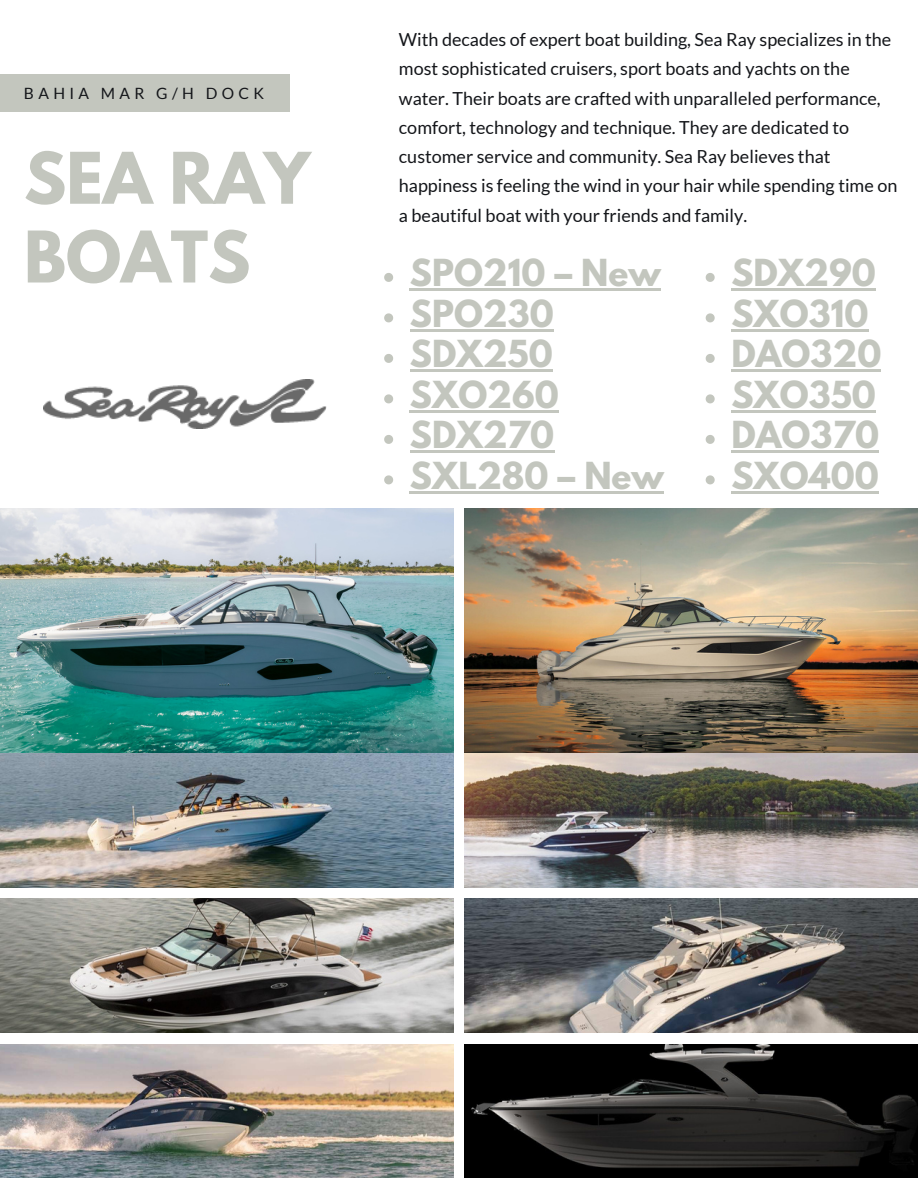
<style>
.page{position:relative;width:918px;height:1188px;background:#fff}
.page>*{position:absolute;margin:0;border:0;box-sizing:border-box;transform-origin:0 0}
.t1{font:700 63px "League Spartan";color:#c3c6be}
.t2{font:700 33px "League Spartan";color:#c3c6be}
.t3{font:18px/29.2px "Lato";color:#14161a}
.t4{font:15.6px "Lato";letter-spacing:.28em;color:#14161a}
</style>
<div class="page">
<img style="left:0;top:509px;width:453px;height:379px">
<img style="left:465px;top:509px;width:453px;height:379px">
<img style="left:0;top:899px;width:453px;height:134px">
<img style="left:465px;top:899px;width:453px;height:134px">
<img style="left:0;top:1044px;width:453px;height:134px">
<img style="left:465px;top:1044px;width:453px;height:134px">
<div style="left:0;top:75px;width:290px;height:37px;background:#c3c6be"></div>
<img style="left:43px;top:380px;width:284px;height:48px">
<svg style="left:384px;top:273px;width:9px;height:9px"></svg>
<hr style="left:410px;top:289px;width:251px;height:2px;background:#c3c6be">
<svg style="left:384px;top:313px;width:9px;height:9px"></svg>
<hr style="left:410px;top:329px;width:144px;height:2px;background:#c3c6be">
<svg style="left:384px;top:354px;width:9px;height:9px"></svg>
<hr style="left:410px;top:370px;width:143px;height:2px;background:#c3c6be">
<svg style="left:384px;top:394px;width:9px;height:9px"></svg>
<hr style="left:410px;top:410px;width:149px;height:2px;background:#c3c6be">
<svg style="left:384px;top:435px;width:9px;height:9px"></svg>
<hr style="left:410px;top:451px;width:144px;height:2px;background:#c3c6be">
<svg style="left:384px;top:475px;width:9px;height:9px"></svg>
<hr style="left:410px;top:491px;width:254px;height:2px;background:#c3c6be">
<svg style="left:706px;top:273px;width:9px;height:9px"></svg>
<hr style="left:731px;top:289px;width:145px;height:2px;background:#c3c6be">
<svg style="left:706px;top:313px;width:9px;height:9px"></svg>
<hr style="left:731px;top:329px;width:137px;height:2px;background:#c3c6be">
<svg style="left:706px;top:354px;width:9px;height:9px"></svg>
<hr style="left:731px;top:370px;width:150px;height:2px;background:#c3c6be">
<svg style="left:706px;top:394px;width:9px;height:9px"></svg>
<hr style="left:731px;top:410px;width:145px;height:2px;background:#c3c6be">
<svg style="left:706px;top:435px;width:9px;height:9px"></svg>
<hr style="left:731px;top:451px;width:148px;height:2px;background:#c3c6be">
<svg style="left:706px;top:475px;width:9px;height:9px"></svg>
<hr style="left:731px;top:491px;width:148px;height:2px;background:#c3c6be">
<p class="t4" style="left:24px;top:84px;width:242px">BAHIA MAR G/H DOCK</p>
<p class="t1" style="left:24px;top:147px;width:288px">SEA RAY</p>
<p class="t1" style="left:24px;top:226px;width:228px">BOATS</p>
<p class="t3" style="left:399px;top:24px;width:500px">With decades of expert boat building, Sea Ray specializes in the most sophisticated cruisers, sport boats and yachts on the water. Their boats are crafted with unparalleled performance, comfort, technology and technique. They are dedicated to customer service and community. Sea Ray believes that happiness is feeling the wind in your hair while spending time on</p>
<p class="t3" style="left:399px;top:200px;width:350px">a beautiful boat with your friends and family.</p>
<p class="t2" style="left:410px;top:257px;width:253px">SPO210 – New</p>
<p class="t2" style="left:410px;top:297px;width:145px">SPO230</p>
<p class="t2" style="left:410px;top:338px;width:144px">SDX250</p>
<p class="t2" style="left:410px;top:378px;width:151px">SXO260</p>
<p class="t2" style="left:410px;top:419px;width:146px">SDX270</p>
<p class="t2" style="left:410px;top:459px;width:256px">SXL280 – New</p>
<p class="t2" style="left:731px;top:257px;width:146px">SDX290</p>
<p class="t2" style="left:731px;top:297px;width:138px">SXO310</p>
<p class="t2" style="left:731px;top:338px;width:151px">DAO320</p>
<p class="t2" style="left:731px;top:378px;width:146px">SXO350</p>
<p class="t2" style="left:731px;top:419px;width:149px">DAO370</p>
<p class="t2" style="left:731px;top:459px;width:149px">SXO400</p>
</div>
